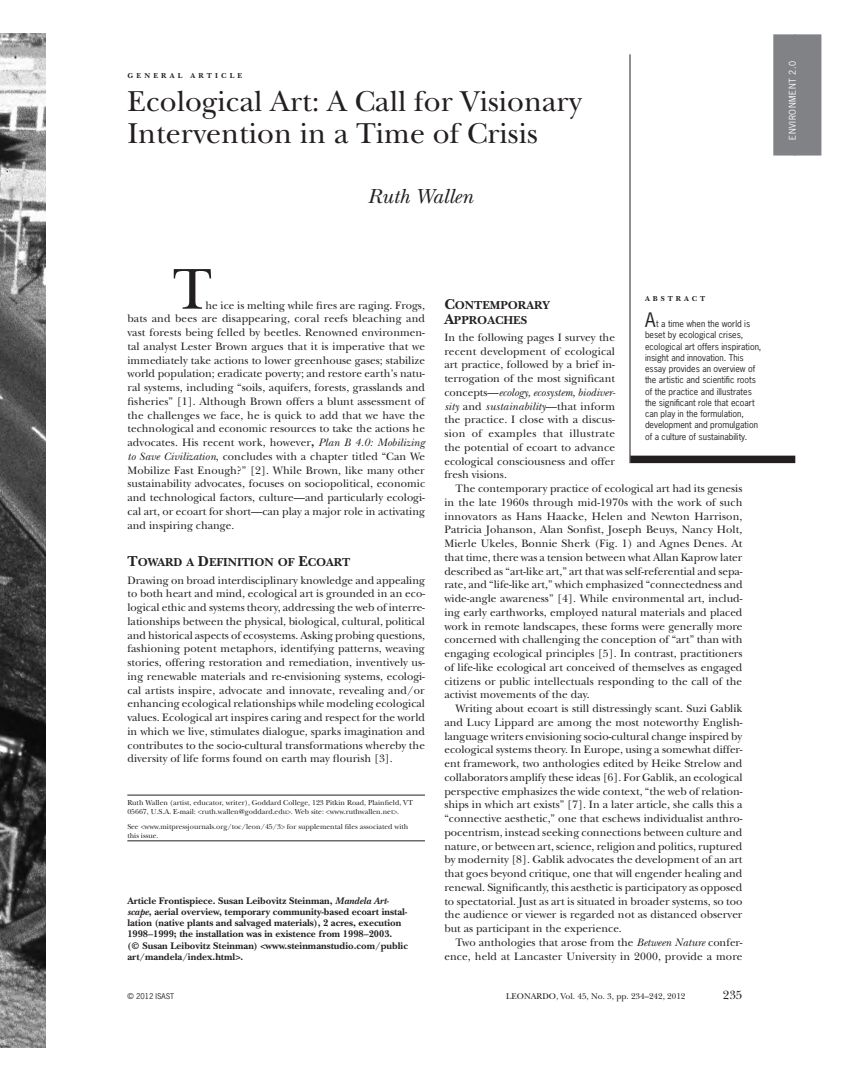
<style>
.page{position:relative;width:855px;height:1080px;background:#fff}
.page>*{position:absolute;margin:0;border:0;box-sizing:border-box;transform-origin:0 0}
.t1{font:60px "New Baskerville";color:#231f20}
.t2{font:30px/32.5px "New Baskerville";color:#231f20}
.t3{font:italic 21.25px "New Baskerville";color:#231f20}
.t4{font:12.5px "New Baskerville";color:#231f20}
.t5{font:12px/15px "New Baskerville Bold SC800";color:#231f20}
.t6{font:11.25px/13.8px "New Baskerville";color:#231f20;text-align:justify}
.t7{font:italic 11.25px "New Baskerville";color:#231f20}
.t8{font:11.25px "New Baskerville";letter-spacing:.025em;color:#231f20}
.t9{font:700 10px/11.2px "New Baskerville";color:#231f20}
.t10{font:8.75px/11.2px "News Gothic";color:#231f20}
.t11{font:8.75px "New Baskerville";color:#231f20}
.t12{font:8.75px "News Gothic";color:#fff}
.t13{font:7.5px/8.8px "New Baskerville";color:#231f20}
.t14{font:700 7.5px "New Baskerville";color:#231f20}
.t15{font:7.5px "News Gothic";color:#231f20}
.s1{font-weight:700}
.s2{font-style:italic}
.s3{font-size:15px}
.s4{font-size:18.75px}
.s5{font-style:normal}
</style>
<div class="page">
<hr style="left:127px;top:795px;width:298px;height:1px;background:#231f20">
<hr style="left:127px;top:841px;width:298px;height:1px;background:#231f20">
<hr style="left:630px;top:54px;width:1px;height:409px;background:#231f20">
<div style="left:630px;top:456px;width:165px;height:7px;background:#231f20"></div>
<div style="left:773px;top:34px;width:23px;height:122px;background:#808285"></div>
<div style="left:795px;top:34px;width:26px;height:122px;background:#808285"></div>
<img style="left:0;top:33px;width:46px;height:1014px">
<p class="t14" style="left:128px;top:71px;width:54px">gener a l</p>
<p class="t14" style="left:191px;top:71px;width:53px">ar ticl e</p>
<p class="t2" style="left:128px;top:85px;width:456px">Ecological Art: A Call for Visionary<br>Intervention in a Time of Crisis</p>
<p class="t3" style="left:368px;top:184px;width:107px">Ruth Wallen</p>
<p class="t1" style="left:172px;top:254px;width:41px">T</p>
<p class="t6" style="left:128px;top:298px;width:299px;text-indent:78px">he ice is melting while fires are raging. Frogs, bats and bees are disappearing, coral reefs bleaching and vast forests being felled by beetles. Renowned environmen&shy;tal analyst Lester Brown argues that it is imperative that we immediately take actions to lower greenhouse gases; stabilize world population; eradicate poverty; and restore earth’s natu&shy;ral systems, including “soils, aquifers, forests, grasslands and fisheries” [1]. Although Brown offers a blunt assessment of the challenges we face, he is quick to add that we have the technological and economic resources to take the actions he advocates. His recent work, however<span class="s1">,</span> <span class="s2">Plan B 4.0: Mobilizing to Save Civilization</span>, concludes with a chapter titled “Can We Mobilize Fast Enough?” [2]. While Brown, like many other sustainability advocates, focuses on sociopolitical, economic and technological factors, culture—and particularly ecologi&shy;cal art, or ecoart for short—can play a major role in activating and inspiring change.</p>
<p class="t5" style="left:128px;top:555px;width:224px"><span class="s3">T</span>OWARD A <span class="s3">D</span>EFINITION OF <span class="s3">E</span>COART</p>
<p class="t6" style="left:128px;top:573px;width:299px">Drawing on broad interdisciplinary knowledge and appealing to both heart and mind, ecological art is grounded in an eco&shy;logical ethic and systems theory, addressing the web of interre&shy;lationships between the physical, biological, cultural, political and historical aspects of ecosystems. Asking probing questions, fashioning potent metaphors, identifying patterns, weaving stories, offering restoration and remediation, inventively us&shy;ing renewable materials and re-envisioning systems, ecologi&shy;cal artists inspire, advocate and innovate, revealing and/or enhancing ecological relationships while modeling ecological values. Ecological art inspires caring and respect for the world in which we live, stimulates dialogue, sparks imagination and contributes to the socio-cultural transformations whereby the diversity of life forms found on earth may flourish [3].</p>
<p class="t13" style="left:127px;top:798px;width:287px">Ruth Wallen (artist, educator, writer), Goddard College, 123 Pitkin Road, Plainfield, VT<br>05667, U.S.A. E-mail: &lt;ruth.wallen@goddard.edu&gt;. Web site: &lt;www.ruthwallen.net&gt;.</p>
<p class="t13" style="left:127px;top:822px;width:283px">See &lt;www.mitpressjournals.org/toc/leon/45/3&gt; for supplemental files associated with this issue.</p>
<p class="t9" style="left:127px;top:895px;width:282px">Article Frontispiece. Susan Leibovitz Steinman, <span class="s2">Mandela Art&shy;scape</span>, aerial overview, temporary community-based ecoart instal&shy;lation (native plants and salvaged materials), 2 acres, execution 1998–1999; the installation was in existence from 1998–2003.<br>(© Susan Leibovitz Steinman) &lt;www.steinmanstudio.com/public art/mandela/index.html&gt;.</p>
<p class="t14" style="left:645px;top:294px;width:62px">a bstr a ct</p>
<p class="t10" style="left:645px;top:318px;width:118px"><span class="s4">A</span>t a time when the world is beset by ecological crises, ecological art offers inspiration, insight and innovation. This essay provides an overview of the artistic and scientific roots of the practice and illustrates the significant role that ecoart can play in the formulation, development and promulgation of a culture of sustainability.</p>
<p class="t5" style="left:444px;top:297px;width:107px"><span class="s3">C</span>ONTEMPORARY<br><span class="s3">A</span>PPROACHES</p>
<p class="t6" style="left:444px;top:331px;width:172px">In the following pages I survey the</p>
<p class="t6" style="left:444px;top:344px;width:172px">recent development of ecological</p>
<p class="t6" style="left:444px;top:358px;width:172px">art practice, followed by a brief in-</p>
<p class="t6" style="left:444px;top:372px;width:172px">terrogation of the most significant</p>
<p class="t7" style="left:444px;top:386px;width:173px"><span class="s5">concepts—</span>ecology, ecosystem, biodiver-</p>
<p class="t7" style="left:444px;top:400px;width:172px">sity <span class="s5">and</span> sustainability<span class="s5">—that inform</span></p>
<p class="t6" style="left:444px;top:413px;width:172px">the practice. I close with a discus-</p>
<p class="t8" style="left:444px;top:427px;width:172px">sion of examples that illustrate</p>
<p class="t6" style="left:444px;top:441px;width:172px">the potential of ecoart to advance</p>
<p class="t6" style="left:444px;top:454px;width:172px">ecological consciousness and offer</p>
<p class="t6" style="left:444px;top:468px;width:64px">fresh visions.</p>
<p class="t6" style="left:456px;top:482px;width:288px">The contemporary practice of ecological art had its genesis</p>
<p class="t6" style="left:444px;top:496px;width:300px">in the late 1960s through mid-1970s with the work of such</p>
<p class="t6" style="left:444px;top:509px;width:300px">innovators as Hans Haacke, Helen and Newton Harrison,</p>
<p class="t6" style="left:444px;top:523px;width:300px">Patricia Johanson, Alan Sonfist, Joseph Beuys, Nancy Holt,</p>
<p class="t6" style="left:444px;top:537px;width:300px">Mierle Ukeles, Bonnie Sherk (Fig. 1) and Agnes Denes. At</p>
<p class="t6" style="left:444px;top:551px;width:300px">that time, there was a tension between what Allan Kaprow later</p>
<p class="t6" style="left:444px;top:564px;width:300px">described as “art-like art,” art that was self-referential and sepa-</p>
<p class="t6" style="left:444px;top:578px;width:300px">rate, and “life-like art,” which emphasized “connectedness and</p>
<p class="t6" style="left:444px;top:592px;width:300px">wide-angle awareness” [4]. While environmental art, includ-</p>
<p class="t6" style="left:444px;top:606px;width:300px">ing early earthworks, employed natural materials and placed</p>
<p class="t6" style="left:444px;top:619px;width:300px">work in remote landscapes, these forms were generally more</p>
<p class="t6" style="left:444px;top:633px;width:300px">concerned with challenging the conception of “art” than with</p>
<p class="t6" style="left:444px;top:647px;width:300px">engaging ecological principles [5]. In contrast, practitioners</p>
<p class="t6" style="left:444px;top:660px;width:300px">of life-like ecological art conceived of themselves as engaged</p>
<p class="t6" style="left:444px;top:674px;width:299px">citizens or public intellectuals responding to the call of the</p>
<p class="t6" style="left:444px;top:688px;width:147px">activist movements of the day.</p>
<p class="t6" style="left:456px;top:702px;width:288px">Writing about ecoart is still distressingly scant. Suzi Gablik</p>
<p class="t6" style="left:444px;top:715px;width:300px">and Lucy Lippard are among the most noteworthy English-</p>
<p class="t6" style="left:444px;top:729px;width:299px">language writers envisioning socio-cultural change inspired by</p>
<p class="t6" style="left:444px;top:743px;width:300px">ecological systems theory. In Europe, using a somewhat differ-</p>
<p class="t6" style="left:444px;top:757px;width:300px">ent framework, two anthologies edited by Heike Strelow and</p>
<p class="t6" style="left:444px;top:770px;width:300px">collaborators amplify these ideas [6]. For Gablik, an ecological</p>
<p class="t6" style="left:444px;top:784px;width:300px">perspective emphasizes the wide context, “the web of relation-</p>
<p class="t6" style="left:444px;top:798px;width:300px">ships in which art exists” [7]. In a later article, she calls this a</p>
<p class="t6" style="left:444px;top:812px;width:300px">“connective aesthetic,” one that eschews individualist anthro-</p>
<p class="t6" style="left:444px;top:825px;width:300px">pocentrism, instead seeking connections between culture and</p>
<p class="t6" style="left:444px;top:839px;width:300px">nature, or between art, science, religion and politics, ruptured</p>
<p class="t6" style="left:444px;top:853px;width:300px">by modernity [8]. Gablik advocates the development of an art</p>
<p class="t6" style="left:444px;top:867px;width:300px">that goes beyond critique, one that will engender healing and</p>
<p class="t6" style="left:444px;top:880px;width:299px">renewal. Significantly, this aesthetic is participatory as opposed</p>
<p class="t6" style="left:444px;top:894px;width:300px">to spectatorial. Just as art is situated in broader systems, so too</p>
<p class="t6" style="left:444px;top:908px;width:300px">the audience or viewer is regarded not as distanced observer</p>
<p class="t6" style="left:444px;top:922px;width:179px">but as participant in the experience.</p>
<p class="t6" style="left:456px;top:935px;width:288px">Two anthologies that arose from the <span class="s2">Between Nature</span> confer-</p>
<p class="t6" style="left:444px;top:949px;width:300px">ence, held at Lancaster University in 2000, provide a more</p>
<p class="t15" style="left:128px;top:992px;width:48px">© 2012 ISAST</p>
<p class="t11" style="left:506px;top:991px;width:181px">LEONARDO, Vol. 45, No. 3, pp. 234–242, 2012</p>
<p class="t4" style="left:723px;top:988px;width:21px">235</p>
<p class="t12" style="left:787px;top:140px;width:81px;rotate:-90deg">environment 2.0</p>
</div>
